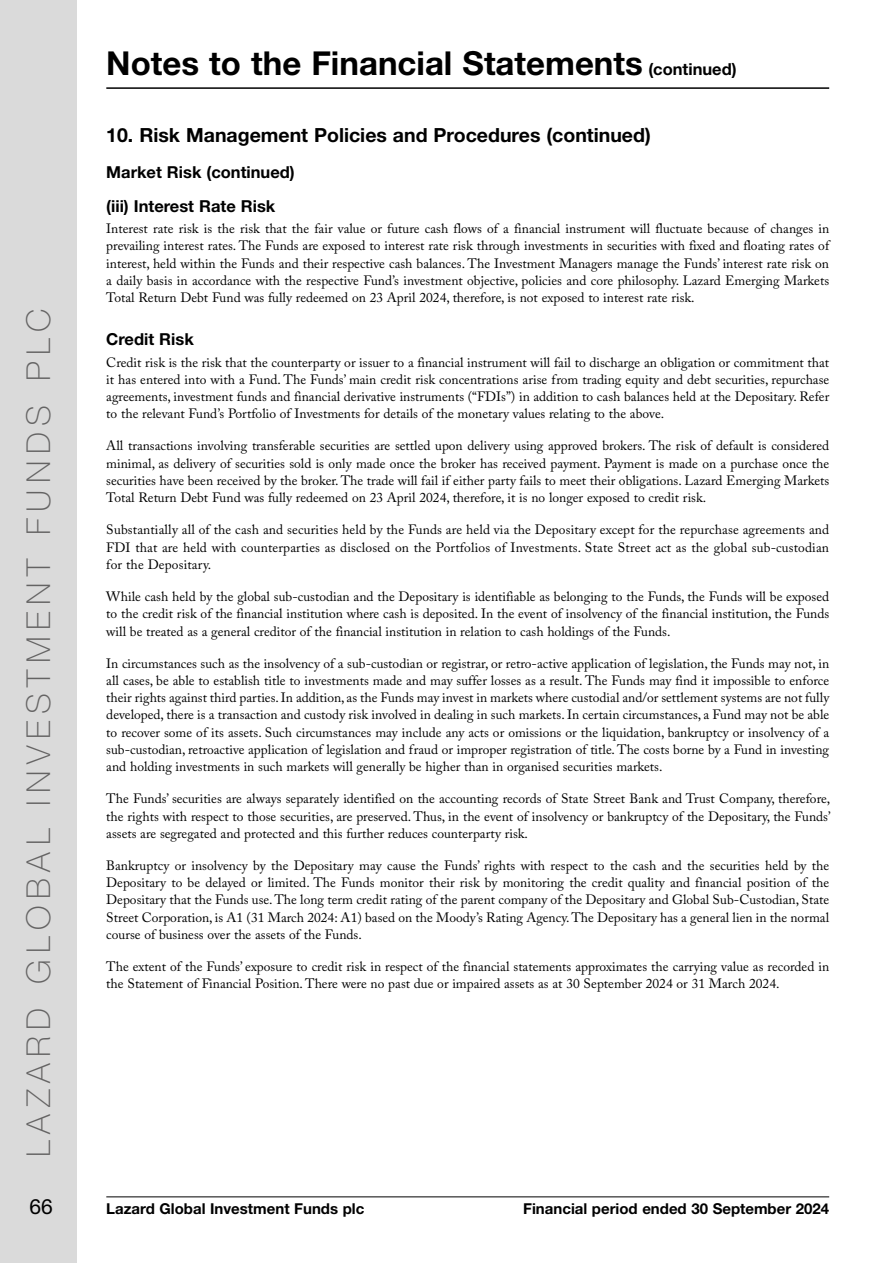
<style>
.page{position:relative;width:893px;height:1263px;background:#fff}
.page>*{position:absolute;margin:0;border:0;box-sizing:border-box;transform-origin:0 0}
.t1{font:700 33px "Helvetica Neue LT Std";color:#000}
.t2{font:100 33px "Helvetica Neue LT Std";letter-spacing:.2em;color:#646363}
.t3{font:21px "Helvetica Neue LT Std";color:#000}
.t4{font:700 19.5px "Helvetica Neue LT Std";color:#000}
.t5{font:700 16.5px "Helvetica Neue LT Std";color:#000}
.t6{font:700 15px "Helvetica Neue LT Std";color:#000}
.t7{font:13.5px/17.2px "Adobe Caslon Pro";color:#000;text-align:justify}
.s1{font-size:16.5px}
</style>
<div class="page">
<div style="left:0;top:0;width:77px;height:1263px;background:#dadada"></div>
<hr style="left:106px;top:1196px;width:723px;height:1px;background:#000">
<hr style="left:106px;top:87px;width:723px;height:2px;background:#000">
<h1 class="t1" style="left:106px;top:42px;width:632px">Notes to the Financial Statements <span class="s1">(continued)</span></h1>
<h1 class="t2" style="left:19px;top:1157px;width:849px;rotate:-90deg">LAZARD GLOBAL INVESTMENT FUNDS PLC</h1>
<h3 class="t4" style="left:106px;top:122px;width:546px">10. Risk Management Policies and Procedures (continued)</h3>
<p class="t5" style="left:106px;top:162px;width:190px">Market Risk (continued)</p>
<p class="t5" style="left:106px;top:196px;width:171px">(iii) Interest Rate Risk</p>
<p class="t7" style="left:106px;top:220px;width:724px">Interest rate risk is the risk that the fair value or future cash flows of a financial instrument will fluctuate because of changes in prevailing interest rates. The Funds are exposed to interest rate risk through investments in securities with fixed and floating rates of interest, held within the Funds and their respective cash balances. The Investment Managers manage the Funds’ interest rate risk on a daily basis in accordance with the respective Fund’s investment objective, policies and core philosophy. Lazard Emerging Markets Total Return Debt Fund was fully redeemed on 23 April 2024, therefore, is not exposed to interest rate risk.</p>
<p class="t5" style="left:106px;top:329px;width:89px">Credit Risk</p>
<p class="t7" style="left:106px;top:353px;width:724px">Credit risk is the risk that the counterparty or issuer to a financial instrument will fail to discharge an obligation or commitment that it has entered into with a Fund. The Funds’ main credit risk concentrations arise from trading equity and debt securities, repurchase agreements, investment funds and financial derivative instruments (“FDIs”) in addition to cash balances held at the Depositary. Refer to the relevant Fund’s Portfolio of Investments for details of the monetary values relating to the above.</p>
<p class="t7" style="left:106px;top:437px;width:724px">All transactions involving transferable securities are settled upon delivery using approved brokers. The risk of default is considered minimal, as delivery of securities sold is only made once the broker has received payment. Payment is made on a purchase once the securities have been received by the broker. The trade will fail if either party fails to meet their obligations. Lazard Emerging Markets Total Return Debt Fund was fully redeemed on 23 April 2024, therefore, it is no longer exposed to credit risk.</p>
<p class="t7" style="left:106px;top:521px;width:724px">Substantially all of the cash and securities held by the Funds are held via the Depositary except for the repurchase agreements and FDI that are held with counterparties as disclosed on the Portfolios of Investments. State Street act as the global sub-custodian for the Depositary.</p>
<p class="t7" style="left:106px;top:588px;width:724px">While cash held by the global sub-custodian and the Depositary is identifiable as belonging to the Funds, the Funds will be exposed to the credit risk of the financial institution where cash is deposited. In the event of insolvency of the financial institution, the Funds will be treated as a general creditor of the financial institution in relation to cash holdings of the Funds.</p>
<p class="t7" style="left:106px;top:654px;width:724px">In circumstances such as the insolvency of a sub-custodian or registrar, or retro-active application of legislation, the Funds may not, in all cases, be able to establish title to investments made and may suffer losses as a result. The Funds may find it impossible to enforce their rights against third parties. In addition, as the Funds may invest in markets where custodial and/or settlement systems are not fully developed, there is a transaction and custody risk involved in dealing in such markets. In certain circumstances, a Fund may not be able to recover some of its assets. Such circumstances may include any acts or omissions or the liquidation, bankruptcy or insolvency of a sub-custodian, retroactive application of legislation and fraud or improper registration of title. The costs borne by a Fund in investing and holding investments in such markets will generally be higher than in organised securities markets.</p>
<p class="t7" style="left:106px;top:790px;width:726px">The Funds’ securities are always separately identified on the accounting records of State Street Bank and Trust Company, therefore, the rights with respect to those securities, are preserved. Thus, in the event of insolvency or bankruptcy of the Depositary, the Funds’ assets are segregated and protected and this further reduces counterparty risk.</p>
<p class="t7" style="left:106px;top:857px;width:724px">Bankruptcy or insolvency by the Depositary may cause the Funds’ rights with respect to the cash and the securities held by the Depositary to be delayed or limited. The Funds monitor their risk by monitoring the credit quality and financial position of the Depositary that the Funds use. The long term credit rating of the parent company of the Depositary and Global Sub-Custodian, State Street Corporation, is A1 (31 March 2024: A1) based on the Moody’s Rating Agency. The Depositary has a general lien in the normal course of business over the assets of the Funds.</p>
<p class="t7" style="left:106px;top:958px;width:724px">The extent of the Funds’ exposure to credit risk in respect of the financial statements approximates the carrying value as recorded in the Statement of Financial Position. There were no past due or impaired assets as at 30 September 2024 or 31 March 2024.</p>
<h2 class="t3" style="left:29px;top:1194px;width:25px">66</h2>
<p class="t6" style="left:106px;top:1199px;width:260px">Lazard Global Investment Funds plc</p>
<p class="t6" style="left:523px;top:1199px;width:307px">Financial period ended 30 September 2024</p>
</div>
